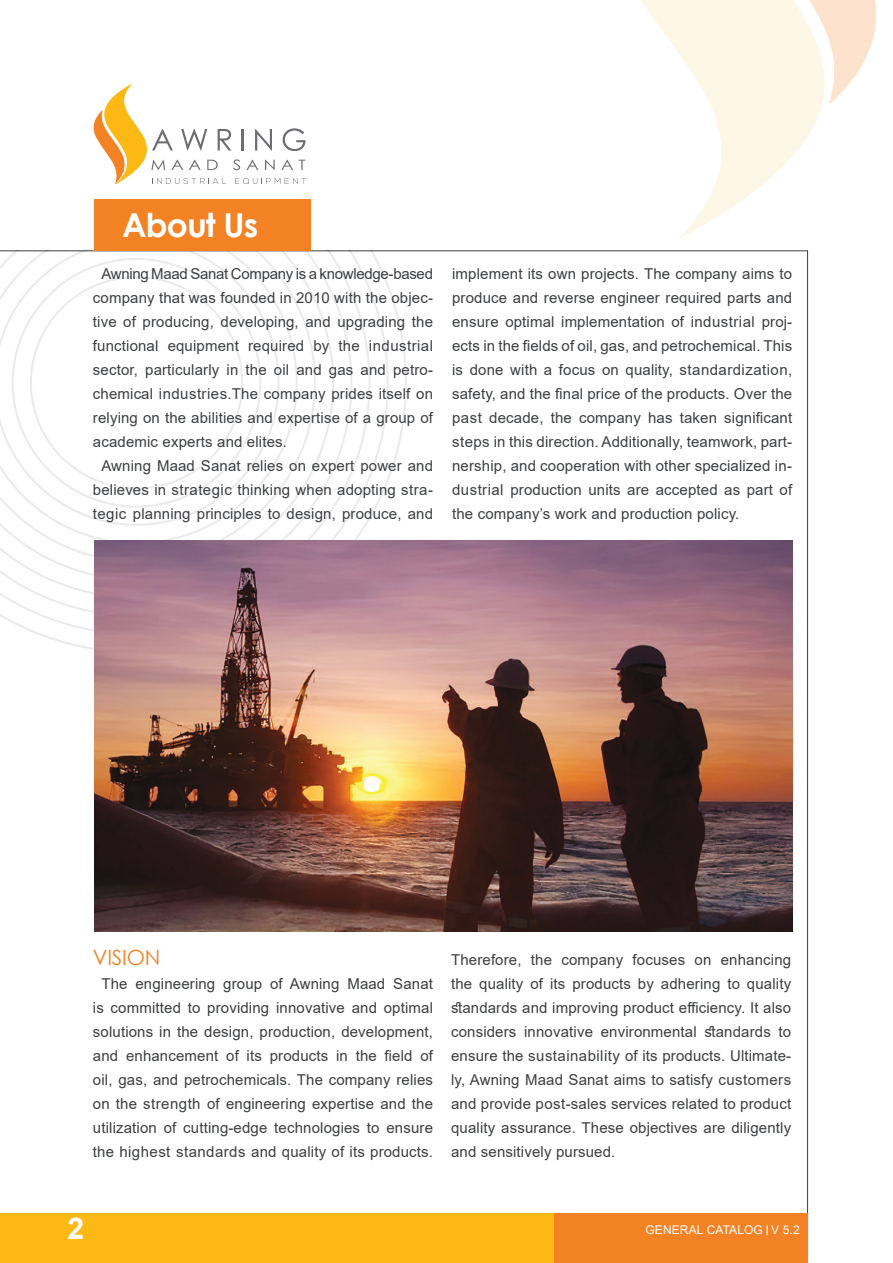
<style>
.page{position:relative;width:893px;height:1263px;background:#fff}
.page>*{position:absolute;margin:0;border:0;box-sizing:border-box;transform-origin:0 0}
.t1{font:700 33px "Century Gothic";letter-spacing:-.025em;color:#fff}
.t2{font:700 30px "Arial";color:#fff}
.t3{font:21px "Century Gothic";letter-spacing:-.01em;color:#f28223}
.t4{font:15px/24px "Arial";letter-spacing:.01em;color:#3c3e40;text-align:justify}
.t5{font:15px "Arial";letter-spacing:-.02em;color:#3c3e40}
.t6{font:12px "Arial";letter-spacing:.01em;color:#fff}
</style>
<div class="page">
<hr style="left:807px;top:250px;width:1px;height:1013px;background:#3c3e40">
<hr style="left:0;top:250px;width:808px;height:1px;background:#3c3e40">
<svg style="left:0;top:250px;width:408px;height:400px"></svg>
<svg style="left:93px;top:83px;width:213px;height:101px"></svg>
<div style="left:0;top:1213px;width:554px;height:50px;background:#fcb814"></div>
<div style="left:554px;top:1213px;width:254px;height:50px;background:#f28223"></div>
<svg style="left:641px;top:0;width:236px;height:238px"></svg>
<svg style="left:766px;top:1225px;width:2px;height:10px"></svg>
<div style="left:94px;top:200px;width:216px;height:51px;background:#f28223"></div>
<img style="left:94px;top:540px;width:699px;height:392px">
<h1 class="t1" style="left:122px;top:200px;width:138px">About Us</h1>
<p class="t5" style="left:101px;top:263px;width:333px">Awning Maad Sanat Company is a knowledge-based</p>
<p class="t4" style="left:93px;top:285px;width:342px">company that was founded in 2010 with the objec-</p>
<p class="t4" style="left:93px;top:309px;width:342px">tive of producing, developing, and upgrading the</p>
<p class="t4" style="left:93px;top:333px;width:342px">functional equipment required by the industrial</p>
<p class="t4" style="left:93px;top:357px;width:342px">sector, particularly in the oil and gas and petro-</p>
<p class="t4" style="left:93px;top:381px;width:342px">chemical industries.The company prides itself on</p>
<p class="t4" style="left:93px;top:405px;width:342px">relying on the abilities and expertise of a group of</p>
<p class="t4" style="left:93px;top:429px;width:196px">academic experts and elites.</p>
<p class="t4" style="left:101px;top:453px;width:333px">Awning Maad Sanat relies on expert power and</p>
<p class="t4" style="left:93px;top:477px;width:342px">believes in strategic thinking when adopting stra-</p>
<p class="t4" style="left:93px;top:501px;width:342px">tegic planning principles to design, produce, and</p>
<p class="t4" style="left:452px;top:261px;width:342px">implement its own projects. The company aims to produce and reverse engineer required parts and ensure optimal implementation of industrial proj&shy;ects in the fields of oil, gas, and petrochemical. This is done with a focus on quality, standardization, safety, and the final price of the products. Over the past decade, the company has taken significant steps in this direction. Additionally, teamwork, part&shy;nership, and cooperation with other specialized in&shy;dustrial production units are accepted as part of the company’s work and production policy.</p>
<h3 class="t3" style="left:93px;top:942px;width:69px">VISION</h3>
<p class="t4" style="left:93px;top:971px;width:342px;text-align:center">The engineering group of Awning Maad Sanat is committed to providing innovative and optimal solutions in the design, production, development, and enhancement of its products in the field of oil, gas, and petrochemicals. The company relies on the strength of engineering expertise and the utilization of cutting-edge technologies to ensure the highest standards and quality of its products.</p>
<p class="t4" style="left:451px;top:947px;width:342px">Therefore, the company focuses on enhancing the quality of its products by adhering to quality standards and improving product efficiency. It also considers innovative environmental standards to ensure the sustainability of its products. Ultimate&shy;ly, Awning Maad Sanat aims to satisfy customers and provide post-sales services related to product quality assurance. These objectives are diligently and sensitively pursued.</p>
<h2 class="t2" style="left:68px;top:1207px;width:18px">2</h2>
<p class="t6" style="left:645px;top:1222px;width:156px">GENERAL CATALOG V 5.2</p>
</div>
